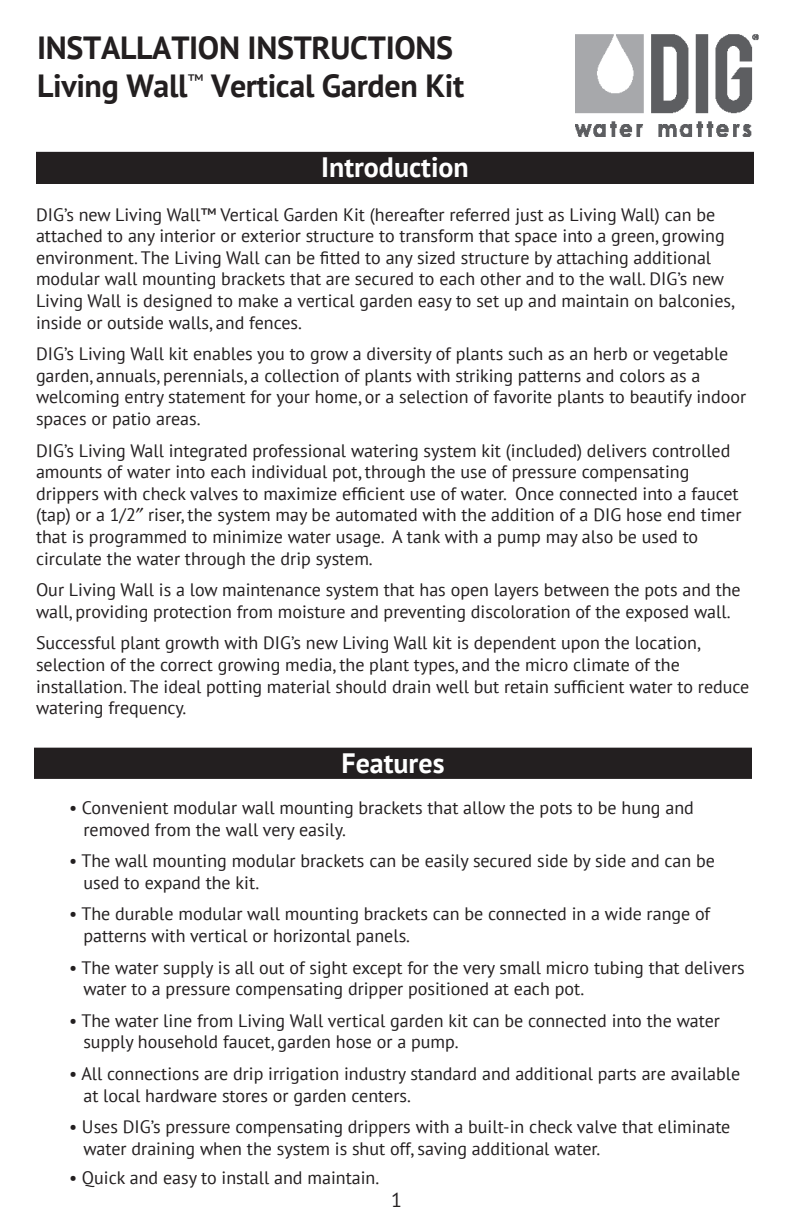
<style>
.page{position:relative;width:792px;height:1224px;background:#fff}
.page>*{position:absolute;margin:0;border:0;box-sizing:border-box;transform-origin:0 0}
.t1{font:700 32px "PT Sans";letter-spacing:-.01em;color:#231f20}
.t2{font:700 28px "PT Sans";color:#fff}
.t3{font:20px "PT Sans";color:#231f20}
.t4{font:18px/21.6px "PT Sans";color:#231f20}
</style>
<div class="page">
<div style="left:37px;top:153px;width:716px;height:30px;background:#231f20"></div>
<div style="left:36px;top:152px;width:718px;height:32px;border:2px solid #231f20"></div>
<div style="left:35px;top:749px;width:716px;height:29px;background:#231f20"></div>
<div style="left:34px;top:748px;width:718px;height:31px;border:2px solid #231f20"></div>
<img style="left:576px;top:34px;width:183px;height:103px">
<p class="t1" style="left:37px;top:26px;width:418px">INSTALLATION INSTRUCTIONS</p>
<p class="t1" style="left:37px;top:64px;width:429px">Living Wall<sup>™</sup> Vertical Garden Kit</p>
<p class="t2" style="left:321px;top:148px;width:149px">Introduction</p>
<p class="t4" style="left:36px;top:203px;width:700px">DIG’s new Living Wall™ Vertical Garden Kit (hereafter referred just as Living Wall) can be attached to any interior or exterior structure to transform that space into a green, growing environment. The Living Wall can be fitted to any sized structure by attaching additional modular wall mounting brackets that are secured to each other and to the wall. DIG’s new Living Wall is designed to make a vertical garden easy to set up and maintain on balconies, inside or outside walls, and fences.</p>
<p class="t4" style="left:36px;top:343px;width:712px">DIG’s Living Wall kit enables you to grow a diversity of plants such as an herb or vegetable garden, annuals, perennials, a collection of plants with striking patterns and colors as a welcoming entry statement for your home, or a selection of favorite plants to beautify indoor spaces or patio areas.</p>
<p class="t4" style="left:36px;top:439px;width:707px">DIG’s Living Wall integrated professional watering system kit (included) delivers controlled amounts of water into each individual pot, through the use of pressure compensating drippers with check valves to maximize efficient use of water. Once connected into a faucet (tap) or a 1/2 riser, the system may be automated with the addition of a DIG hose end timer that is programmed to minimize water usage. A tank with a pump may also be used to circulate the water through the drip system.</p>
<p class="t4" style="left:36px;top:579px;width:706px">Our Living Wall is a low maintenance system that has open layers between the pots and the wall, providing protection from moisture and preventing discoloration of the exposed wall.</p>
<p class="t4" style="left:36px;top:632px;width:715px">Successful plant growth with DIG’s new Living Wall kit is dependent upon the location, selection of the correct growing media, the plant types, and the micro climate of the installation. The ideal potting material should drain well but retain sufficient water to reduce watering frequency.</p>
<p class="t2" style="left:341px;top:744px;width:105px">Features</p>
<p class="t4" style="left:83px;top:796px;width:612px;text-indent:-14px">• Convenient modular wall mounting brackets that allow the pots to be hung and removed from the wall very easily.</p>
<p class="t4" style="left:83px;top:850px;width:633px;text-indent:-14px">• The wall mounting modular brackets can be easily secured side by side and can be used to expand the kit.</p>
<p class="t4" style="left:83px;top:903px;width:628px;text-indent:-14px">• The durable modular wall mounting brackets can be connected in a wide range of patterns with vertical or horizontal panels.</p>
<p class="t4" style="left:83px;top:956px;width:663px;text-indent:-14px">• The water supply is all out of sight except for the very small micro tubing that delivers water to a pressure compensating dripper positioned at each pot.</p>
<p class="t4" style="left:83px;top:1009px;width:638px;text-indent:-14px">• The water line from Living Wall vertical garden kit can be connected into the water supply household faucet, garden hose or a pump.</p>
<p class="t4" style="left:83px;top:1062px;width:658px;text-indent:-14px">• All connections are drip irrigation industry standard and additional parts are available at local hardware stores or garden centers.</p>
<p class="t4" style="left:83px;top:1116px;width:649px;text-indent:-14px">• Uses DIG’s pressure compensating drippers with a built-in check valve that eliminate water draining when the system is shut off, saving additional water.</p>
<p class="t4" style="left:69px;top:1166px;width:312px">• Quick and easy to install and maintain.</p>
<p class="t3" style="left:391px;top:1188px;width:12px">1</p>
</div>
